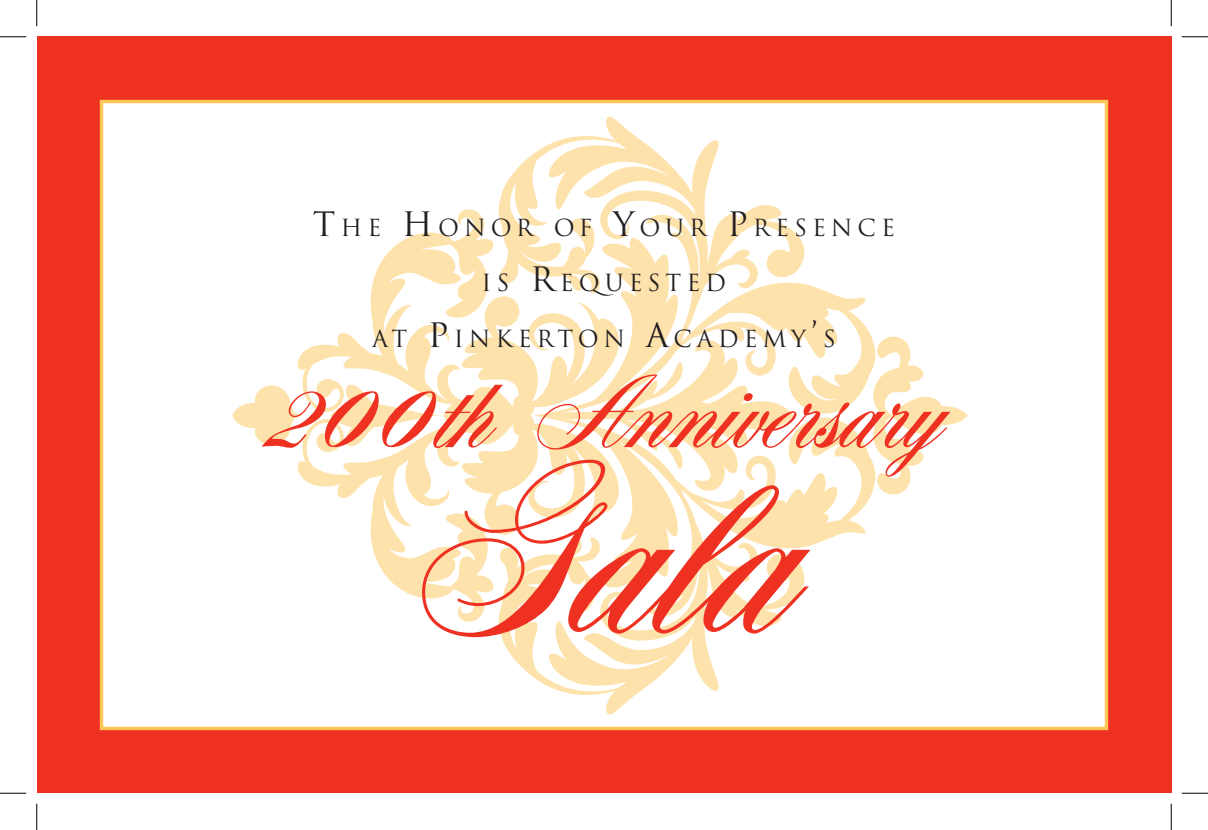
<style>
.page{position:relative;width:1208px;height:830px;background:#fff}
.page>*{position:absolute;margin:0;border:0;box-sizing:border-box;transform-origin:0 0}
.t1{font:255.85px "Aerolite C Ptwo";color:#ef3122}
.t2{font:110.6px "Aerolite C Ptwo";color:#ef3122}
.t3{font:22.93px "Trajan";letter-spacing:.215em;color:#231f20}
.s1{font-size:32.73px}
</style>
<div class="page">
<div style="left:37px;top:37px;width:1134px;height:756px;background:#ef3122"></div>
<div style="left:100px;top:100px;width:1008px;height:630px;background:#fff;border:3px solid #fec657"></div>
<svg style="left:297px;top:209px;width:201px;height:413px"></svg>
<svg style="left:498px;top:117px;width:373px;height:597px"></svg>
<svg style="left:232px;top:385px;width:70px;height:61px"></svg>
<svg style="left:870px;top:335px;width:97px;height:161px"></svg>
<svg style="left:0;top:36px;width:26px;height:1px"></svg>
<svg style="left:1181px;top:36px;width:27px;height:1px"></svg>
<svg style="left:0;top:792px;width:26px;height:1px"></svg>
<svg style="left:1181px;top:792px;width:27px;height:1px"></svg>
<svg style="left:36px;top:0;width:1px;height:26px"></svg>
<svg style="left:36px;top:803px;width:1px;height:27px"></svg>
<svg style="left:1170px;top:0;width:1px;height:26px"></svg>
<svg style="left:1170px;top:803px;width:1px;height:27px"></svg>
<p class="t3" style="left:313px;top:214px;width:583px"><span class="s1">T</span>HE <span class="s1">H</span> ONOR OF <span class="s1">Y</span>OUR <span class="s1">P</span>RESENCE</p>
<p class="t3" style="left:481px;top:269px;width:246px">IS <span class="s1">R</span>EQUESTED</p>
<p class="t3" style="left:372px;top:324px;width:465px">AT <span class="s1">P</span>INKERTON <span class="s1">A</span>CADEMY<span class="s1">’</span>S</p>
<p class="t2" style="left:265px;top:359px;width:678px">200th Anniversary</p>
<p class="t1" style="left:411px;top:428px;width:387px">Gala</p>
</div>
